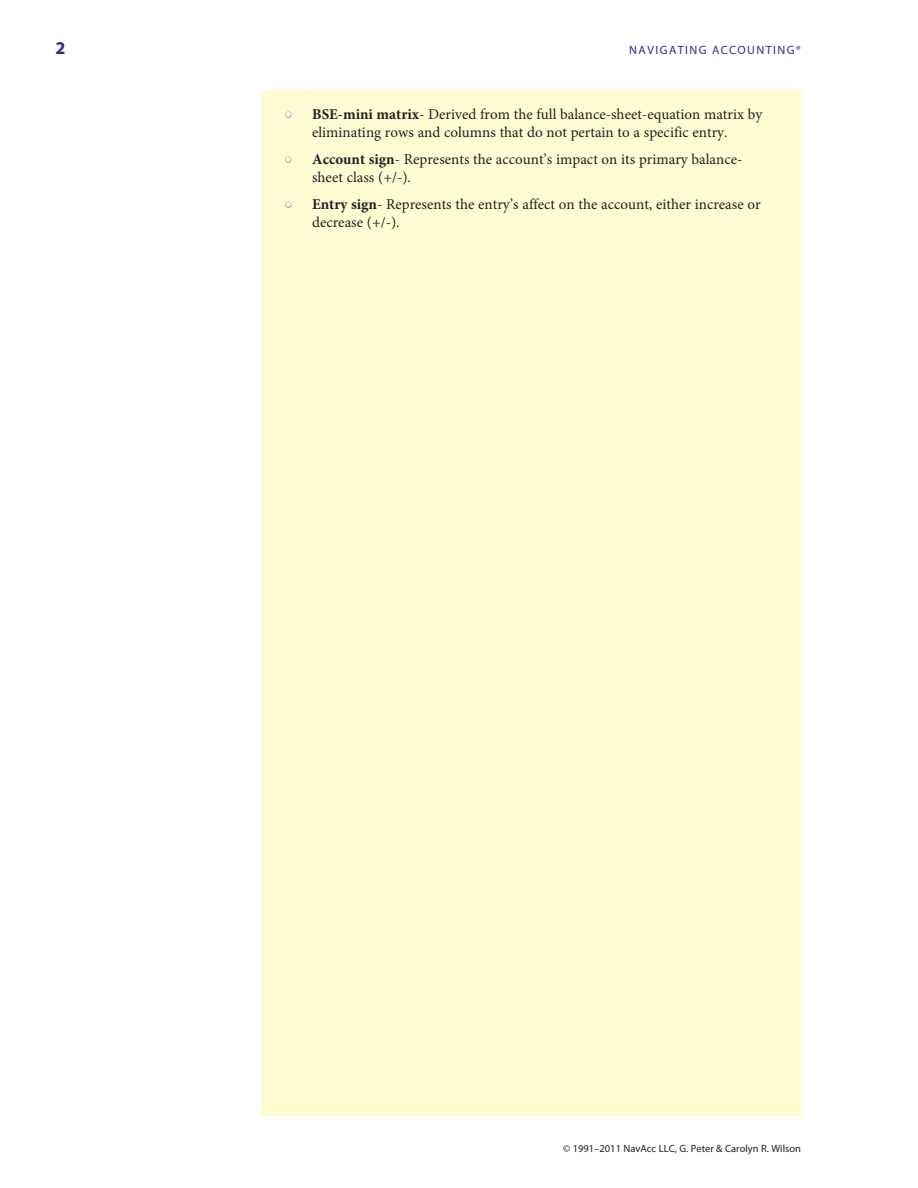
<style>
.page{position:relative;width:918px;height:1188px;background:#fff}
.page>*{position:absolute;margin:0;border:0;box-sizing:border-box;transform-origin:0 0}
.f-Folio{font:700 18px "Myriad Pro";color:#2b3087}
.bl-BulletList_white{font:15px/18px "Minion Pro";color:#231f20}
.rnh-RunningHead{font:12px "Myriad Pro";letter-spacing:.12em;color:#2b3087}
.rnf-RunningFoot{font:10.5px "Myriad Pro";color:#231f20}
.s1{font-family:"Myriad Pro";font-weight:900;font-size:18px;color:#fff}
.s2{font-weight:700}
</style>
<div class="page">
<div style="left:261px;top:90px;width:540px;height:1026px;background:#fffcd4"></div>
<svg style="left:285px;top:112px;width:6px;height:6px"></svg>
<svg style="left:285px;top:157px;width:6px;height:6px"></svg>
<svg style="left:285px;top:202px;width:6px;height:6px"></svg>
<p class="f-Folio" style="left:56px;top:36px;width:11px">2</p>
<p class="rnh-RunningHead" style="left:629px;top:43px;width:173px">NAVIGATING ACCOUNTING®</p>
<p class="bl-BulletList_white" style="left:285px;top:106px;width:479px;text-align:center"><span class="s1">•</span> <span class="s2">BSE-mini matrix</span>- Derived from the full balance-sheet-equation matrix by eliminating rows and columns that do not pertain to a specific entry.</p>
<p class="bl-BulletList_white" style="left:312px;top:151px;width:432px;text-indent:-27px"><span class="s1">•</span> <span class="s2">Account sign</span>- Represents the account’s impact on its primary balance&shy;sheet class (+/-).</p>
<p class="bl-BulletList_white" style="left:312px;top:196px;width:450px;text-indent:-27px"><span class="s1">•</span> <span class="s2">Entry sign</span>- Represents the entry’s affect on the account, either increase or decrease (+/-).</p>
<p class="rnf-RunningFoot" style="left:563px;top:1142px;width:239px">© 1991–2011 NavAcc LLC, G. Peter &amp; Carolyn R. Wilson</p>
</div>
